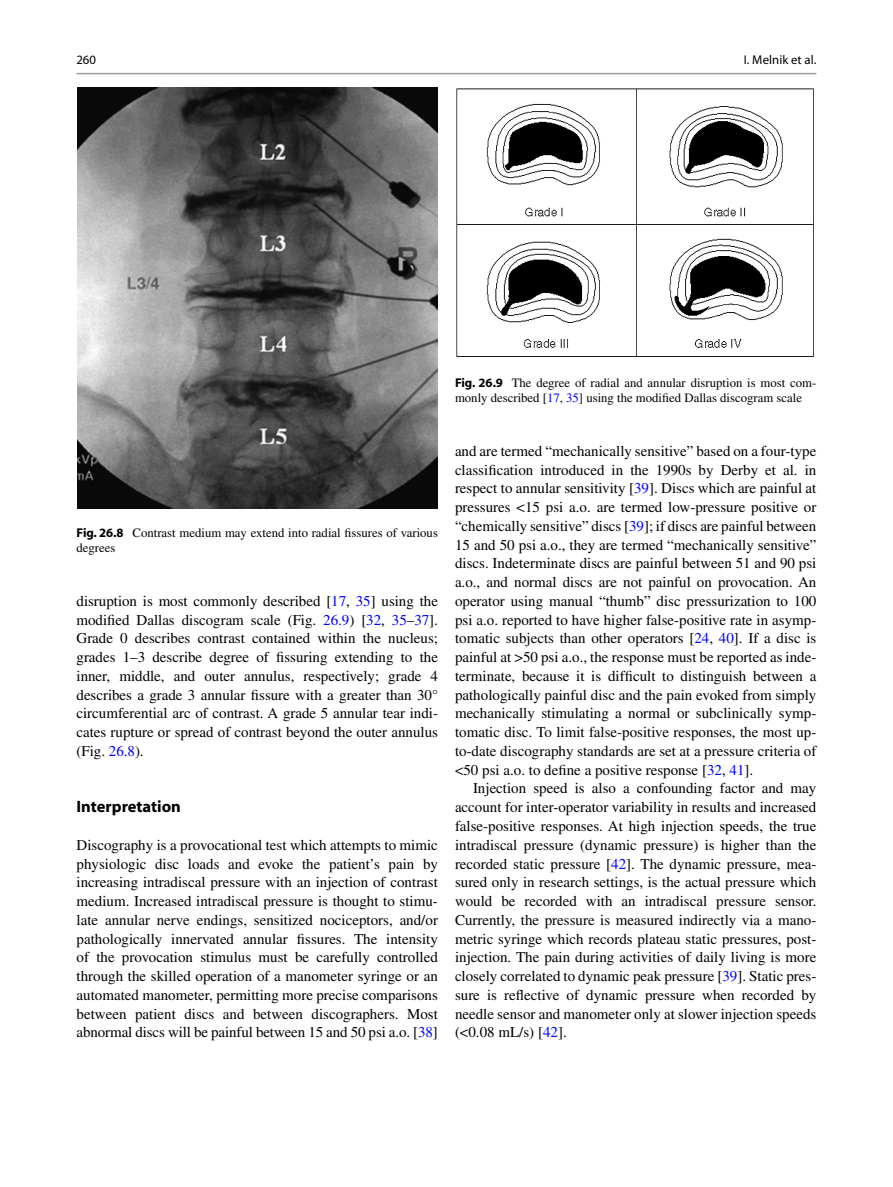
<style>
.page{position:relative;width:893px;height:1187px;background:#fff}
.page>*{position:absolute;margin:0;border:0;box-sizing:border-box;transform-origin:0 0}
.t1{font:700 16.5px "Xmwhjw Pytbhn Myriad";color:#000}
.t2{font:15px/18.8px "Jbwljm Cyjbjt Times";color:#000;text-align:justify}
.t3{font:12.75px/15px "Jbwljm Cyjbjt Times";color:#000}
.t4{font:12.75px "Tsgxyh Xrbbcc Myriad";color:#000}
.s1{font-family:"Xmwhjw Pytbhn Myriad";font-weight:700}
.s2{color:#0000fa}
</style>
<div class="page">
<img style="left:77px;top:88px;width:360px;height:420px">
<img style="left:456px;top:88px;width:358px;height:269px">
<hr style="left:77px;top:73px;width:739px;height:1px;background:#9c9c9c">
<p class="t4" style="left:77px;top:55px;width:21px">260</p>
<p class="t4" style="left:744px;top:55px;width:74px">I. Melnik et al.</p>
<p class="t3" style="left:77px;top:526px;width:363px"><span class="s1">Fig. 26.8</span> Contrast medium may extend into radial fissures of various degrees</p>
<p class="t2" style="left:77px;top:593px;width:363px">disruption is most commonly described [ <span class="s2">17</span> , <span class="s2">35</span> ] using the modified Dallas discogram scale (Fig. <span class="s2">26.9</span> ) [ <span class="s2">32</span> , <span class="s2">35</span> – <span class="s2">37</span> ].<br>Grade 0 describes contrast contained within the nucleus; grades 1–3 describe degree of fissuring extending to the inner, middle, and outer annulus, respectively; grade 4 describes a grade 3 annular fissure with a greater than 30° circumferential arc of contrast. A grade 5 annular tear indi&shy;cates rupture or spread of contrast beyond the outer annulus (Fig. <span class="s2">26.8</span> ).</p>
<p class="t1" style="left:77px;top:800px;width:106px">Interpretation</p>
<p class="t2" style="left:77px;top:836px;width:363px">Discography is a provocational test which attempts to mimic physiologic disc loads and evoke the patient’s pain by increasing intradiscal pressure with an injection of contrast medium. Increased intradiscal pressure is thought to stimu&shy;late annular nerve endings, sensitized nociceptors, and/or pathologically innervated annular fissures. The intensity of the provocation stimulus must be carefully controlled through the skilled operation of a manometer syringe or an automated manometer, permitting more precise comparisons between patient discs and between discographers. Most abnormal discs will be painful between 15 and 50 psi a.o. [ <span class="s2">38</span> ]</p>
<p class="t3" style="left:455px;top:377px;width:363px"><span class="s1">Fig. 26.9</span> The degree of radial and annular disruption is most com&shy;monly described [ <span class="s2">17</span> , <span class="s2">35</span> ] using the modified Dallas discogram scale</p>
<p class="t2" style="left:455px;top:443px;width:363px">and are termed “mechanically sensitive” based on a four-type classification introduced in the 1990s by Derby et al. in respect to annular sensitivity [ <span class="s2">39</span> ]. Discs which are painful at pressures &lt;15 psi a.o. are termed low-pressure positive or “chemically sensitive” discs [ <span class="s2">39</span> ]; if discs are painful between 15 and 50 psi a.o., they are termed “mechanically sensitive” discs. Indeterminate discs are painful between 51 and 90 psi a.o., and normal discs are not painful on provocation. An operator using manual “thumb” disc pressurization to 100 psi a.o. reported to have higher false- positive rate in asymp&shy;tomatic subjects than other operators [ <span class="s2">24</span> , <span class="s2">40</span> ]. If a disc is painful at &gt;50 psi a.o., the response must be reported as inde&shy;terminate, because it is difficult to distinguish between a pathologically painful disc and the pain evoked from simply mechanically stimulating a normal or subclinically symp&shy;tomatic disc. To limit false-positive responses, the most up&shy;to-date discography standards are set at a pressure criteria of &lt;50 psi a.o. to define a positive response [ <span class="s2">32</span> , <span class="s2">41</span> ].</p>
<p class="t2" style="left:455px;top:780px;width:363px;text-indent:18px">Injection speed is also a confounding factor and may account for inter-operator variability in results and increased false-positive responses. At high injection speeds, the true intradiscal pressure (dynamic pressure) is higher than the recorded static pressure [ <span class="s2">42</span> ]. The dynamic pressure, mea&shy;sured only in research settings, is the actual pressure which would be recorded with an intradiscal pressure sensor.<br>Currently, the pressure is measured indirectly via a mano&shy;metric syringe which records plateau static pressures, post&shy;injection. The pain during activities of daily living is more closely correlated to dynamic peak pressure [ <span class="s2">39</span> ]. Static pres&shy;sure is reflective of dynamic pressure when recorded by needle sensor and manometer only at slower injection speeds (&lt;0.08 mL/s) [ <span class="s2">42</span> ].</p>
</div>
